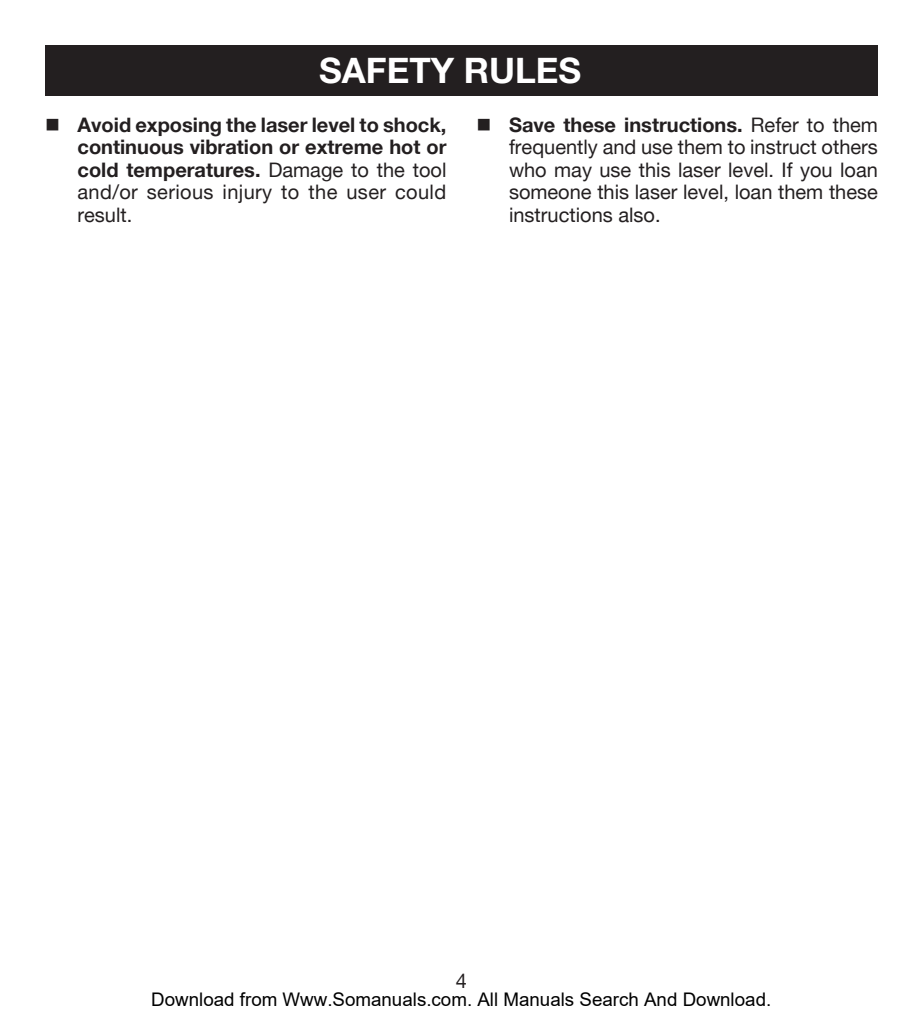
<style>
.page{position:relative;width:923px;height:1035px;background:#fff}
.page>*{position:absolute;margin:0;border:0;box-sizing:border-box;transform-origin:0 0}
.HEADING{font:700 35px "Helvetica Neue";color:#fff}
.bullets{font:20px/22.5px "Helvetica Neue";color:#231f20;text-align:justify}
.bullets-2{font:700 20px/22.5px "Helvetica Neue";color:#231f20;text-align:justify}
.t1{font:18.75px "Arial";color:#000}
.s1{font-weight:400}
.s2{font-weight:700}
</style>
<div class="page">
<div style="left:45px;top:45px;width:833px;height:51px;background:#231f20"></div>
<p class="HEADING" style="left:319px;top:49px;width:263px">SAFETY RULES</p>
<p class="bullets-2" style="left:78px;top:113px;width:370px;text-indent:-32px">■ Avoid exposing the laser level to shock, continuous vibration or extreme hot or cold temperatures. <span class="s1">Damage to the tool and/or serious injury to the user could result.</span></p>
<p class="bullets" style="left:509px;top:113px;width:370px;text-indent:-32px">■ <span class="s2">Save these instructions.</span> Refer to them frequently and use them to instruct others who may use this laser level. If you loan someone this laser level, loan them these instructions also.</p>
<p class="bullets" style="left:456px;top:970px;width:13px">4</p>
<p class="t1" style="left:151px;top:989px;width:621px">Download from Www.Somanuals.com. All Manuals Search And Download.</p>
</div>
